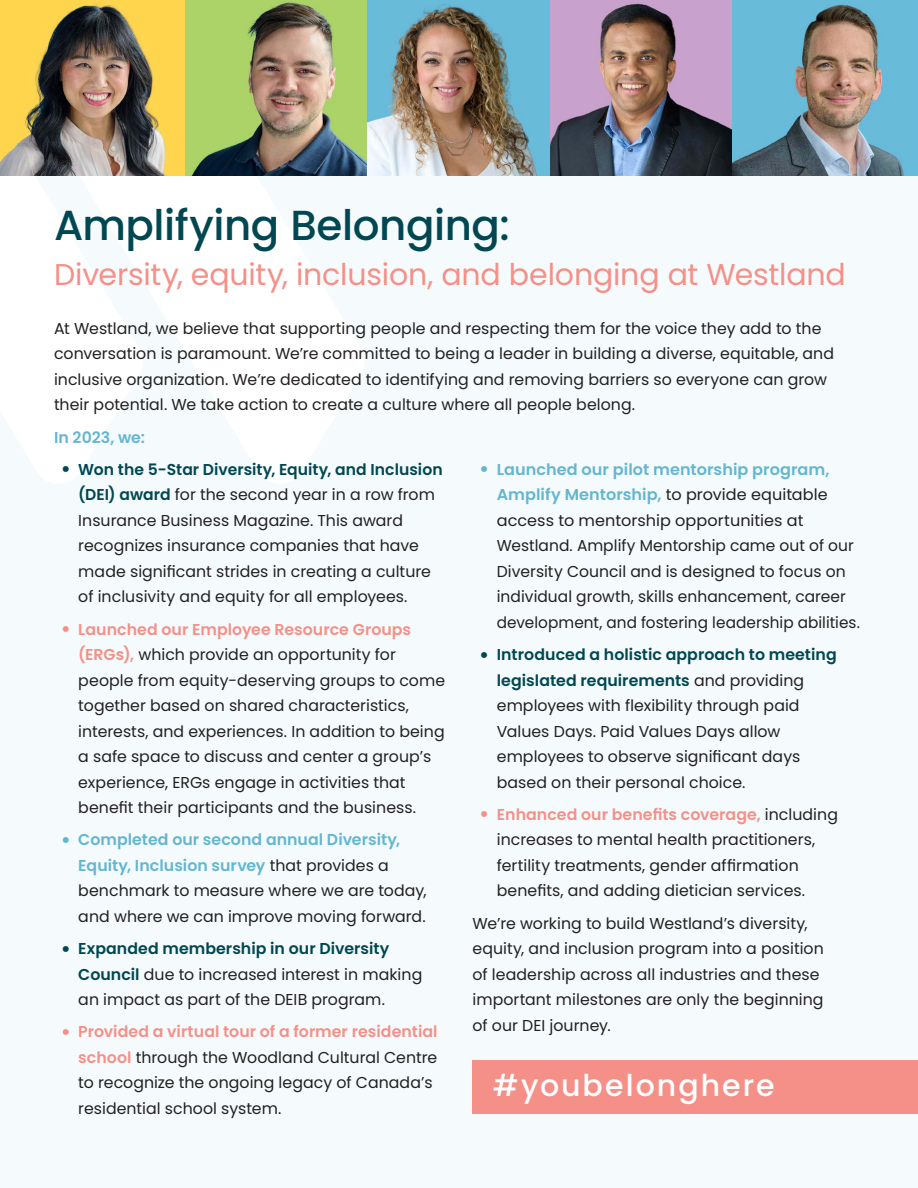
<style>
.page{position:relative;width:918px;height:1188px;background:#fff}
.page>*{position:absolute;margin:0;border:0;box-sizing:border-box;transform-origin:0 0}
.t1{font:500 42px "Poppins";letter-spacing:-.01em;color:#004751}
.t2{font:30px "Poppins";letter-spacing:-.005em;color:#f59088}
.t3{font:500 30px "Poppins";letter-spacing:.07em;color:#fff}
.t4{font:15.75px/25.5px "Poppins";color:#231f20}
.t5{font:600 15.75px "Poppins";color:#64b6d0}
.s1{font-weight:600;font-size:21px;color:#004751}
.s2{font-weight:600;color:#004751}
.s3{font-weight:600;font-size:21px;color:#f59088}
.s4{font-weight:600;color:#f59088}
.s5{font-weight:600;font-size:21px;color:#64b6d0}
.s6{font-weight:600;color:#64b6d0}
</style>
<div class="page">
<div style="left:0;top:176px;width:918px;height:1012px;background:#f5fbfc"></div>
<img style="left:0;top:0;width:918px;height:176px">
<div style="left:472px;top:1060px;width:446px;height:54px;background:#f59088"></div>
<p class="t1" style="left:54px;top:201px;width:457px">Amplifying Belonging:</p>
<p class="t2" style="left:54px;top:257px;width:793px">Diversity, equity, inclusion, and belonging at Westland</p>
<p class="t4" style="left:54px;top:316px;width:782px">At Westland, we believe that supporting people and respecting them for the voice they add to the conversation is paramount. We’re committed to being a leader in building a diverse, equitable, and inclusive organization. We’re dedicated to identifying and removing barriers so everyone can grow their potential. We take action to create a culture where all people belong.</p>
<p class="t5" style="left:54px;top:428px;width:93px">In 2023, we:</p>
<p class="t4" style="left:78px;top:457px;width:366px;text-indent:-18px"><span class="s1">•</span> <span class="s2">Won the 5-Star Diversity, Equity, and Inclusion (DEI) award</span> for the second year in a row from Insurance Business Magazine. This award recognizes insurance companies that have made significant strides in creating a culture of inclusivity and equity for all employees.</p>
<p class="t4" style="left:78px;top:616px;width:368px;text-indent:-18px"><span class="s3">•</span> <span class="s4">Launched our Employee Resource Groups (ERGs),</span> which provide an opportunity for people from equity-deserving groups to come together based on shared characteristics, interests, and experiences. In addition to being a safe space to discuss and center a group’s experience, ERGs engage in activities that benefit their participants and the business.</p>
<p class="t4" style="left:78px;top:827px;width:350px;text-indent:-18px"><span class="s5">•</span> <span class="s6">Completed our second annual Diversity, Equity, Inclusion survey</span> that provides a benchmark to measure where we are today, and where we can improve moving forward.</p>
<p class="t4" style="left:78px;top:936px;width:346px;text-indent:-18px"><span class="s1">•</span> <span class="s2">Expanded membership in our Diversity<br>Council</span> due to increased interest in making an impact as part of the DEIB program.</p>
<p class="t4" style="left:78px;top:1019px;width:361px;text-indent:-18px"><span class="s3">•</span> <span class="s4">Provided a virtual tour of a former residential school</span> through the Woodland Cultural Centre to recognize the ongoing legacy of Canada’s residential school system.</p>
<p class="t4" style="left:497px;top:457px;width:363px;text-indent:-18px"><span class="s5">•</span> <span class="s6">Launched our pilot mentorship program, Amplify Mentorship,</span> to provide equitable access to mentorship opportunities at Westland. Amplify Mentorship came out of our Diversity Council and is designed to focus on individual growth, skills enhancement, career development, and fostering leadership abilities.</p>
<p class="t4" style="left:497px;top:642px;width:341px;text-indent:-18px"><span class="s1">•</span> <span class="s2">Introduced a holistic approach to meeting legislated requirements</span> and providing employees with flexibility through paid Values Days. Paid Values Days allow employees to observe significant days based on their personal choice.</p>
<p class="t4" style="left:497px;top:802px;width:343px;text-indent:-18px"><span class="s3">•</span> <span class="s4">Enhanced our benefits coverage,</span> including increases to mental health practitioners, fertility treatments, gender affirmation benefits, and adding dietician services.</p>
<p class="t4" style="left:472px;top:910px;width:353px">We’re working to build Westland’s diversity, equity, and inclusion program into a position of leadership across all industries and these important milestones are only the beginning of our DEI journey.</p>
<p class="t3" style="left:493px;top:1068px;width:283px">#youbelonghere</p>
</div>
